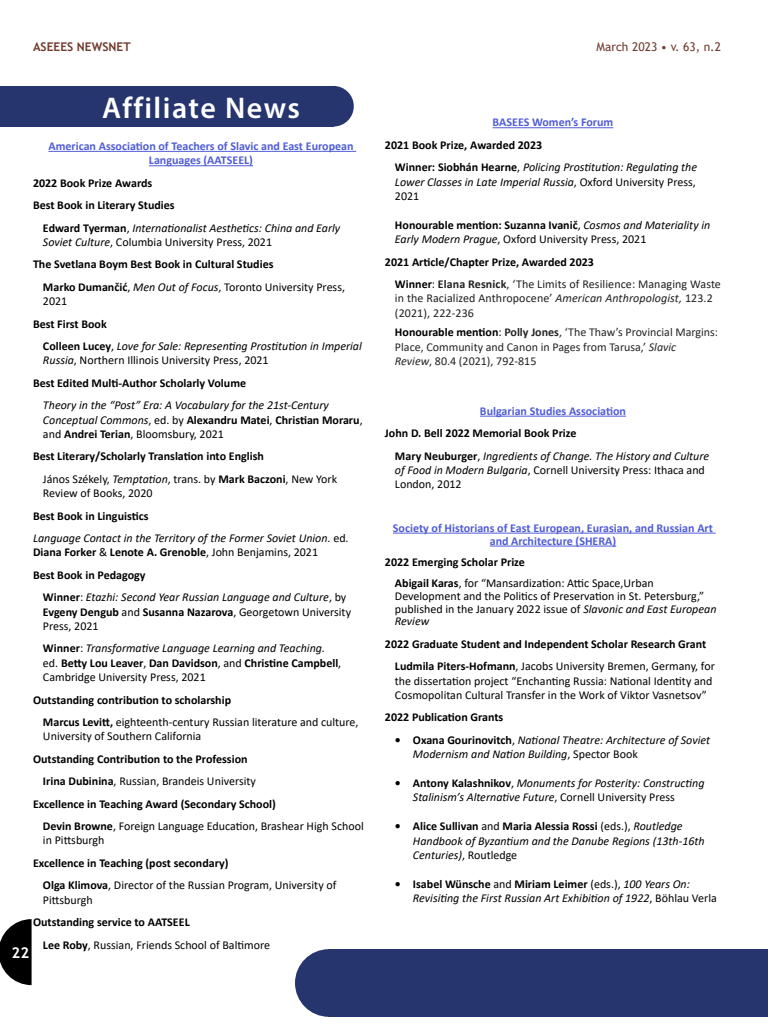
<style>
.page{position:relative;width:768px;height:1024px;background:#fff}
.page>*{position:absolute;margin:0;border:0;box-sizing:border-box;transform-origin:0 0}
.t1{font:600 30px "Myriad Pro";letter-spacing:.05em;color:#fff}
.t2{font:700 15px "Trebuchet MS";color:#fff}
.t3{font:700 12px/22.4px "Calibri";color:#000}
.t4{font:italic 12px/14.4px "Calibri";color:#000}
.t5{font:12px/14.4px "Calibri";color:#000}
.t6{font:700 12px/14.4px "Calibri";color:#4f5cd6;text-align:center}
.t7{font:12px/14.4px "Calibri";color:#242424}
.t8{font:12px/14.4px "Calibri";letter-spacing:.01em;color:#1f1f1f}
.t9{font:12px "Trebuchet MS";color:#703b2d}
.t10{font:700 12px "Trebuchet MS";color:#703b2d}
.s1{font-weight:700;font-style:normal}
.s2{font-style:normal}
.s3{font-style:italic}
.s4{font-weight:700}
.s5{font-weight:400}
.s6{font-weight:400;font-style:italic}
.s7{color:#1f1f1f}
.s8{font-weight:400;color:#1f1f1f}
.s9{font-weight:700;color:#000}
.s10{color:#000}
</style>
<div class="page">
<div style="left:0;top:86px;width:333px;height:41px;background:#26356d"></div>
<div style="left:313px;top:86px;width:41px;height:41px;background:#26356d;border-radius:50%"></div>
<hr style="left:48px;top:151px;width:308px;height:1px;background:#4f5cd6">
<hr style="left:149px;top:165px;width:104px;height:1px;background:#4f5cd6">
<hr style="left:493px;top:127px;width:120px;height:1px;background:#4f5cd6">
<hr style="left:480px;top:416px;width:146px;height:1px;background:#4f5cd6">
<hr style="left:393px;top:533px;width:323px;height:1px;background:#4f5cd6">
<hr style="left:490px;top:546px;width:126px;height:1px;background:#4f5cd6">
<div style="left:329px;top:949px;width:439px;height:68px;background:#26356d"></div>
<div style="left:295px;top:949px;width:68px;height:68px;background:#26356d;border-radius:50%"></div>
<svg style="left:0;top:919px;width:32px;height:66px"></svg>
<p class="t10" style="left:33px;top:39px;width:99px">ASEEES NEWSNET</p>
<p class="t9" style="left:597px;top:39px;width:126px">March 2023 • v. 63, n.2</p>
<h1 class="t1" style="left:102px;top:88px;width:199px">Affiliate News</h1>
<p class="t6" style="left:48px;top:139px;width:307px">American Association of Teachers of Slavic and East European<br>Languages (AATSEEL)</p>
<p class="t3" style="left:33px;top:171px;width:121px">2022 Book Prize Awards</p>
<p class="t3" style="left:33px;top:194px;width:143px">Best Book in Literary Studies</p>
<p class="t4" style="left:43px;top:220px;width:299px"><span class="s1">Edward Tyerman</span><span class="s2">,</span> Internationalist Aesthetics: China and Early</p>
<p class="t5" style="left:43px;top:235px;width:231px"><span class="s3">Soviet Culture</span>, Columbia University Press, 2021</p>
<p class="t3" style="left:33px;top:253px;width:242px">The Svetlana Boym Best Book in Cultural Studies</p>
<p class="t5" style="left:43px;top:279px;width:304px"><span class="s4">Marko Dumančić</span>, <span class="s3">Men Out of Focus</span>, Toronto University Press,</p>
<p class="t5" style="left:43px;top:294px;width:26px">2021</p>
<p class="t4" style="left:43px;top:312px;width:320px;line-height:22.4px;text-indent:-10px"><span class="s1">Best First Book<br>Colleen Lucey</span><span class="s2">,</span> Love for Sale: Representing Prostitution in Imperial</p>
<p class="t5" style="left:33px;top:349px;width:237px;line-height:22.4px;text-indent:10px"><span class="s3">Russia</span>, Northern Illinois University Press, 2021<br><span class="s4">Best Edited Multi-Author Scholarly Volume</span></p>
<p class="t4" style="left:43px;top:398px;width:321px">Theory in the “Post” Era: A Vocabulary for the 21st-Century<br>Conceptual Commons<span class="s2">, ed. by</span> <span class="s1">Alexandru Matei</span><span class="s2">,</span> <span class="s1">Christian Moraru</span><span class="s2">, and</span> <span class="s1">Andrei Terian</span><span class="s2">, Bloomsbury, 2021</span></p>
<p class="t3" style="left:43px;top:445px;width:296px;text-indent:-10px">Best Literary/Scholarly Translation into English<br><span class="s5">János Székely,</span> <span class="s6">Temptation</span><span class="s5">, trans. by</span> Mark Baczoni<span class="s5">, New York</span></p>
<p class="t5" style="left:43px;top:486px;width:111px">Review of Books, 2020</p>
<p class="t4" style="left:33px;top:504px;width:317px;line-height:22.4px"><span class="s1">Best Book in Linguistics<br></span>Language Contact in the Territory of the Former Soviet Union<span class="s2">. ed.</span></p>
<p class="t3" style="left:33px;top:541px;width:287px">Diana Forker <span class="s5">&amp;</span> Lenote A. Grenoble<span class="s5">, John Benjamins, 2021<br></span>Best Book in Pedagogy</p>
<p class="t4" style="left:43px;top:590px;width:310px"><span class="s1">Winner</span><span class="s2">:</span> Etazhi: Second Year Russian Language and Culture<span class="s2">, by<br></span><span class="s1">Evgeny Dengub</span> <span class="s2">and</span> <span class="s1">Susanna Nazarova</span><span class="s2">, Georgetown University<br>Press, 2021</span></p>
<p class="t3" style="left:43px;top:641px;width:300px;line-height:14.4px">Winner<span class="s5">:</span> <span class="s6">Transformative Language Learning and Teaching. </span><span class="s5">ed.</span> Betty Lou Leaver<span class="s5">,</span> Dan Davidson<span class="s5">, and</span> Christine Campbell<span class="s5">,<br>Cambridge University Press, 2021</span></p>
<p class="t3" style="left:43px;top:688px;width:317px;text-indent:-10px">Outstanding contribution to scholarship<br>Marcus Levitt, <span class="s5">eighteenth-century Russian literature and culture,</span></p>
<p class="t5" style="left:43px;top:729px;width:160px">University of Southern California</p>
<p class="t3" style="left:33px;top:748px;width:216px">Outstanding Contribution to the Profession</p>
<p class="t5" style="left:43px;top:774px;width:214px"><span class="s4">Irina Dubinina</span>, Russian, Brandeis University</p>
<p class="t3" style="left:33px;top:792px;width:244px">Excellence in Teaching Award (Secondary School)</p>
<p class="t5" style="left:43px;top:819px;width:322px"><span class="s4">Devin Browne</span>, Foreign Language Education, Brashear High School</p>
<p class="t5" style="left:43px;top:833px;width:63px">in Pittsburgh</p>
<p class="t3" style="left:43px;top:852px;width:295px;text-indent:-10px">Excellence in Teaching (post secondary)<br>Olga Klimova<span class="s5">, Director of the Russian Program, University of</span></p>
<p class="t5" style="left:43px;top:892px;width:51px">Pittsburgh</p>
<p class="t3" style="left:43px;top:911px;width:229px;text-indent:-10px">Outstanding service to AATSEEL<br>Lee Roby<span class="s5">, Russian, Friends School of Baltimore</span></p>
<p class="t2" style="left:12px;top:943px;width:19px">22</p>
<p class="t6" style="left:493px;top:115px;width:122px">BASEES Women’s Forum</p>
<p class="t3" style="left:395px;top:133px;width:304px;text-indent:-10px">2021 Book Prize, Awarded 2023<br>Winner: Siobhán Hearne<span class="s5">,</span> <span class="s6">Policing Prostitution: Regulating the</span></p>
<p class="t4" style="left:395px;top:174px;width:302px">Lower Classes in Late Imperial Russia<span class="s2">, Oxford University Press,<br>2021</span></p>
<p class="t4" style="left:395px;top:217px;width:317px"><span class="s1">Honourable mention: Suzanna Ivanič</span><span class="s2">,</span> Cosmos and Materiality in<br>Early Modern Prague<span class="s2">, Oxford University Press, 2021</span></p>
<p class="t3" style="left:395px;top:250px;width:327px;text-indent:-10px">2021 Article/Chapter Prize, Awarded 2023<br>Winner<span class="s5">:</span> <span class="s7">Elana Resnick</span><span class="s8">, ‘The Limits of Resilience: Managing Waste</span></p>
<p class="t8" style="left:395px;top:291px;width:319px">in the Racialized Anthropocene’ <span class="s3">American Anthropologist,</span> 123.2 (2021), 222-236</p>
<p class="t7" style="left:395px;top:325px;width:325px"><span class="s9">Honourable mention</span><span class="s10">:</span> <span class="s4">Polly Jones</span>, ‘The Thaw’s Provincial Margins:<br>Place, Community and Canon in Pages from Tarusa,’ <span class="s3">Slavic<br>Review</span>, 80.4 (2021), 792-815</p>
<p class="t6" style="left:480px;top:403px;width:148px">Bulgarian Studies Association</p>
<p class="t3" style="left:395px;top:422px;width:316px;text-indent:-10px">John D. Bell 2022 Memorial Book Prize<br>Mary Neuburger<span class="s5">,</span> <span class="s6">Ingredients of Change. The History and Culture</span></p>
<p class="t5" style="left:395px;top:463px;width:311px"><span class="s3">of Food in Modern Bulgaria</span>, Cornell University Press: Ithaca and<br>London, 2012</p>
<p class="t6" style="left:393px;top:521px;width:322px;line-height:12.9px">Society of Historians of East European, Eurasian, and Russian Art and Architecture (SHERA)</p>
<p class="t3" style="left:395px;top:551px;width:260px;line-height:21px;text-indent:-10px">2022 Emerging Scholar Prize<br>Abigail Karas<span class="s5">, for “Mansardization: Attic Space,Urban</span></p>
<p class="t5" style="left:395px;top:589px;width:323px;line-height:12.9px">Development and the Politics of Preservation in St. Petersburg,” published in the January 2022 issue of <span class="s3">Slavonic and East European<br>Review</span></p>
<p class="t3" style="left:395px;top:633px;width:321px;text-indent:-10px">2022 Graduate Student and Independent Scholar Research Grant<br>Ludmila Piters-Hofmann<span class="s5">, Jacobs University Bremen, Germany, for</span></p>
<p class="t5" style="left:395px;top:673px;width:319px">the dissertation project “Enchanting Russia: National Identity and<br>Cosmopolitan Cultural Transfer in the Work of Viktor Vasnetsov”</p>
<p class="t3" style="left:385px;top:706px;width:120px">2022 Publication Grants</p>
<p class="t4" style="left:413px;top:732px;width:299px;text-indent:-18px"><span class="s1">• Oxana Gourinovitch</span><span class="s2">,</span> National Theatre: Architecture of Soviet<br>Modernism and Nation Building<span class="s2">, Spector Book</span></p>
<p class="t4" style="left:413px;top:775px;width:293px;text-indent:-18px"><span class="s1">• Antony Kalashnikov</span><span class="s2">,</span> Monuments for Posterity: Constructing<br>Stalinism’s Alternative Future<span class="s2">, Cornell University Press</span></p>
<p class="t4" style="left:413px;top:819px;width:293px;text-indent:-18px"><span class="s1">• Alice Sullivan</span> <span class="s2">and</span> <span class="s1">Maria Alessia Rossi</span> <span class="s2">(eds.),</span> Routledge<br>Handbook of Byzantium and the Danube Regions (13th-16th<br>Centuries)<span class="s2">, Routledge</span></p>
<p class="t4" style="left:413px;top:876px;width:305px;text-indent:-18px"><span class="s1">• Isabel Wünsche</span> <span class="s2">and</span> <span class="s1">Miriam Leimer</span> <span class="s2">(eds.),</span> 100 Years On:<br>Revisiting the First Russian Art Exhibition of 1922<span class="s2">, Böhlau Verla</span></p>
</div>
